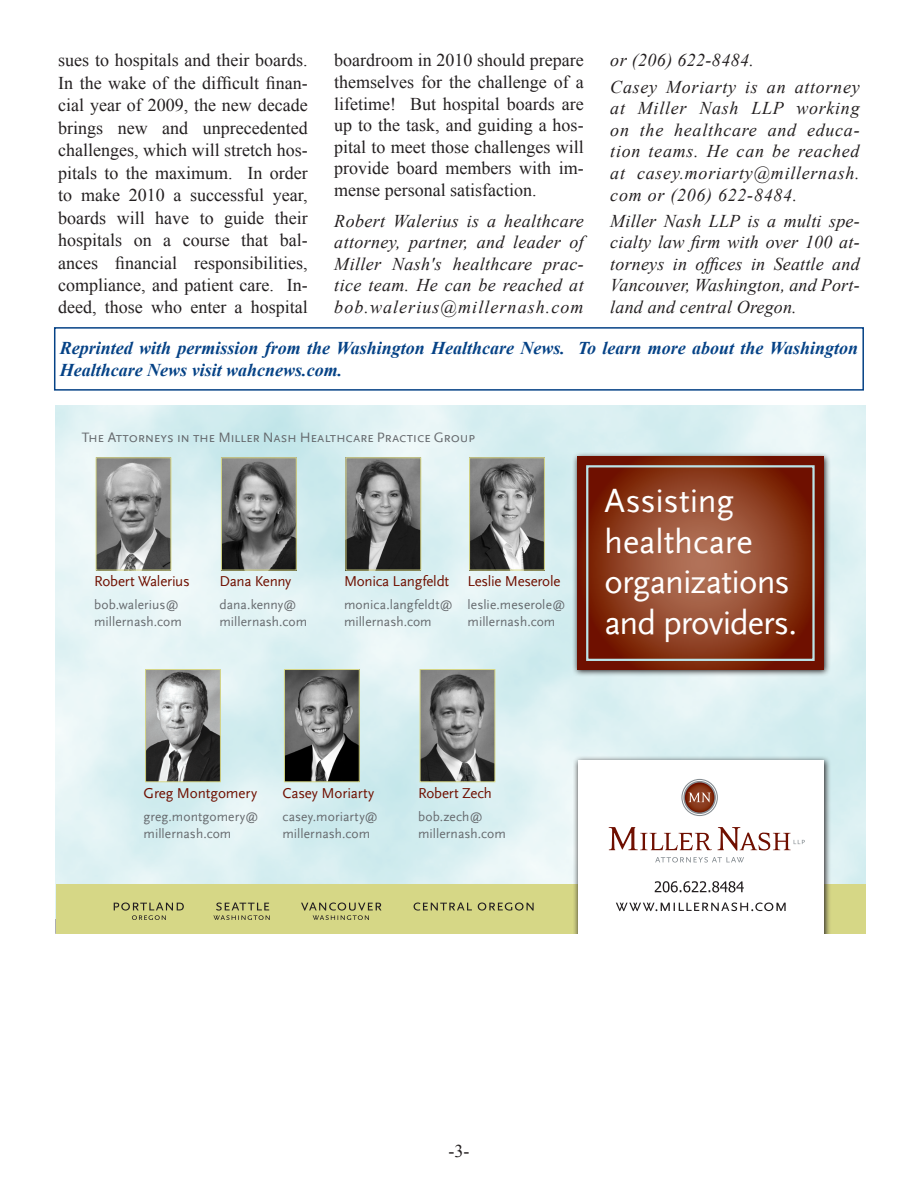
<style>
.page{position:relative;width:918px;height:1188px;background:#fff}
.page>*{position:absolute;margin:0;border:0;box-sizing:border-box;transform-origin:0 0}
.t1{font:34.5px/40.5px "Scala Sans LF";letter-spacing:-.02em;color:#fff}
.t2{font:18px/22.4px "Times New Roman";color:#231f20;text-align:justify}
.t3{font:italic 18px/21.6px "Times New Roman";letter-spacing:.02em;color:#231f20;text-align:justify}
.t4{font:italic 700 18px/21.6px "Times New Roman";color:#054286}
.t5{font:15px "Scala Sans LF";letter-spacing:-.015em;color:#6f0f00}
.t6{font:14.25px "Scala Sans LF Caps";letter-spacing:-.02em;color:#666a6e}
.t7{font:13.5px/16.5px "Scala Sans LF";letter-spacing:.005em;color:#666a6e}
</style>
<div class="page">
<div style="left:54px;top:327px;width:810px;height:64px;border:2px solid #054286"></div>
<img style="left:56px;top:406px;width:809px;height:478px">
<div style="left:56px;top:884px;width:809px;height:49px;background:#d6d786"></div>
<svg style="left:573px;top:755px;width:263px;height:179px"></svg>
<div style="left:578px;top:760px;width:246px;height:174px;background:#fff"></div>
<svg style="left:681px;top:779px;width:37px;height:37px"></svg>
<svg style="left:682px;top:780px;width:35px;height:35px"></svg>
<svg style="left:655px;top:857px;width:89px;height:6px"></svg>
<svg style="left:609px;top:827px;width:196px;height:24px"></svg>
<svg style="left:616px;top:902px;width:170px;height:9px"></svg>
<svg style="left:114px;top:902px;width:420px;height:18px"></svg>
<svg style="left:655px;top:881px;width:89px;height:12px"></svg>
<svg style="left:572px;top:451px;width:266px;height:234px"></svg>
<svg style="left:577px;top:457px;width:247px;height:212px"></svg>
<div style="left:586px;top:465px;width:229px;height:196px;border:2px solid #bbe3e8"></div>
<img style="left:98px;top:459px;width:71px;height:109px">
<div style="left:96px;top:457px;width:75px;height:113px;border:1px solid #d6d786"></div>
<img style="left:223px;top:459px;width:72px;height:109px">
<div style="left:221px;top:457px;width:76px;height:113px;border:1px solid #d6d786"></div>
<img style="left:348px;top:459px;width:71px;height:109px">
<div style="left:346px;top:457px;width:75px;height:113px;border:1px solid #d6d786"></div>
<img style="left:471px;top:459px;width:72px;height:109px">
<div style="left:469px;top:457px;width:76px;height:113px;border:1px solid #d6d786"></div>
<img style="left:147px;top:671px;width:72px;height:109px">
<div style="left:145px;top:669px;width:76px;height:113px;border:1px solid #d6d786"></div>
<img style="left:286px;top:671px;width:72px;height:109px">
<div style="left:284px;top:669px;width:76px;height:113px;border:1px solid #d6d786"></div>
<img style="left:422px;top:671px;width:71px;height:109px">
<div style="left:420px;top:669px;width:75px;height:113px;border:1px solid #d6d786"></div>
<p class="t2" style="left:58px;top:49px;width:251px">sues to hospitals and their boards.<br>In the wake of the difficult finan&shy;cial year of 2009, the new decade brings new and unprecedented challenges, which will stretch hos&shy;pitals to the maximum. In order to make 2010 a successful year, boards will have to guide their hospitals on a course that bal&shy;ances financial responsibilities, compliance, and patient care. In&shy;deed, those who enter a hospital</p>
<p class="t2" style="left:334px;top:49px;width:251px;line-height:21.6px">boardroom in 2010 should prepare themselves for the challenge of a lifetime! But hospital boards are up to the task, and guiding a hos&shy;pital to meet those challenges will provide board members with im&shy;mense personal satisfaction.</p>
<p class="t3" style="left:610px;top:49px;width:145px">or (206) 622-8484.</p>
<p class="t3" style="left:610px;top:75px;width:251px">Casey Moriarty is an attorney at Miller Nash LLP working on the healthcare and educa&shy;tion teams. He can be reached at casey.moriarty@millernash. com or (206) 622-8484.</p>
<p class="t3" style="left:610px;top:209px;width:251px">Miller Nash LLP is a multi spe&shy;cialty law firm with over 100 at&shy;torneys in offices in Seattle and Vancouver, Washington, and Port&shy;land and central Oregon.</p>
<p class="t4" style="left:60px;top:337px;width:800px">Reprinted with permission from the Washington Healthcare News. To learn more about the Washington<br>Healthcare News visit wahcnews.com.</p>
<p class="t3" style="left:334px;top:209px;width:251px">Robert Walerius is a healthcare attorney, partner, and leader of Miller Nash's healthcare prac&shy;tice team. He can be reached at bob.walerius@millernash.com</p>
<p class="t6" style="left:82px;top:430px;width:395px">The Attorneys in the Miller Nash Healthcare Practice Group</p>
<p class="t5" style="left:94px;top:573px;width:97px">Robert Walerius</p>
<p class="t7" style="left:94px;top:597px;width:89px">bob.walerius@ millernash.com</p>
<p class="t5" style="left:220px;top:573px;width:73px">Dana Kenny</p>
<p class="t7" style="left:220px;top:597px;width:89px">dana.kenny@ millernash.com</p>
<p class="t5" style="left:344px;top:573px;width:107px">Monica Langfeldt</p>
<p class="t7" style="left:344px;top:597px;width:110px">monica.langfeldt@ millernash.com</p>
<p class="t5" style="left:468px;top:573px;width:94px">Leslie Meserole</p>
<p class="t7" style="left:468px;top:597px;width:99px">leslie.meserole@ millernash.com</p>
<p class="t1" style="left:604px;top:481px;width:194px">Assisting healthcare organizations and providers.</p>
<p class="t5" style="left:144px;top:785px;width:115px">Greg Montgomery</p>
<p class="t7" style="left:144px;top:809px;width:117px">greg.montgomery@ millernash.com</p>
<p class="t5" style="left:283px;top:785px;width:93px">Casey Moriarty</p>
<p class="t7" style="left:283px;top:809px;width:97px">casey.moriarty@ millernash.com</p>
<p class="t5" style="left:418px;top:785px;width:75px">Robert Zech</p>
<p class="t7" style="left:418px;top:809px;width:89px">bob.zech@ millernash.com</p>
<p class="t2" style="left:449px;top:1140px;width:22px">-3-</p>
</div>
